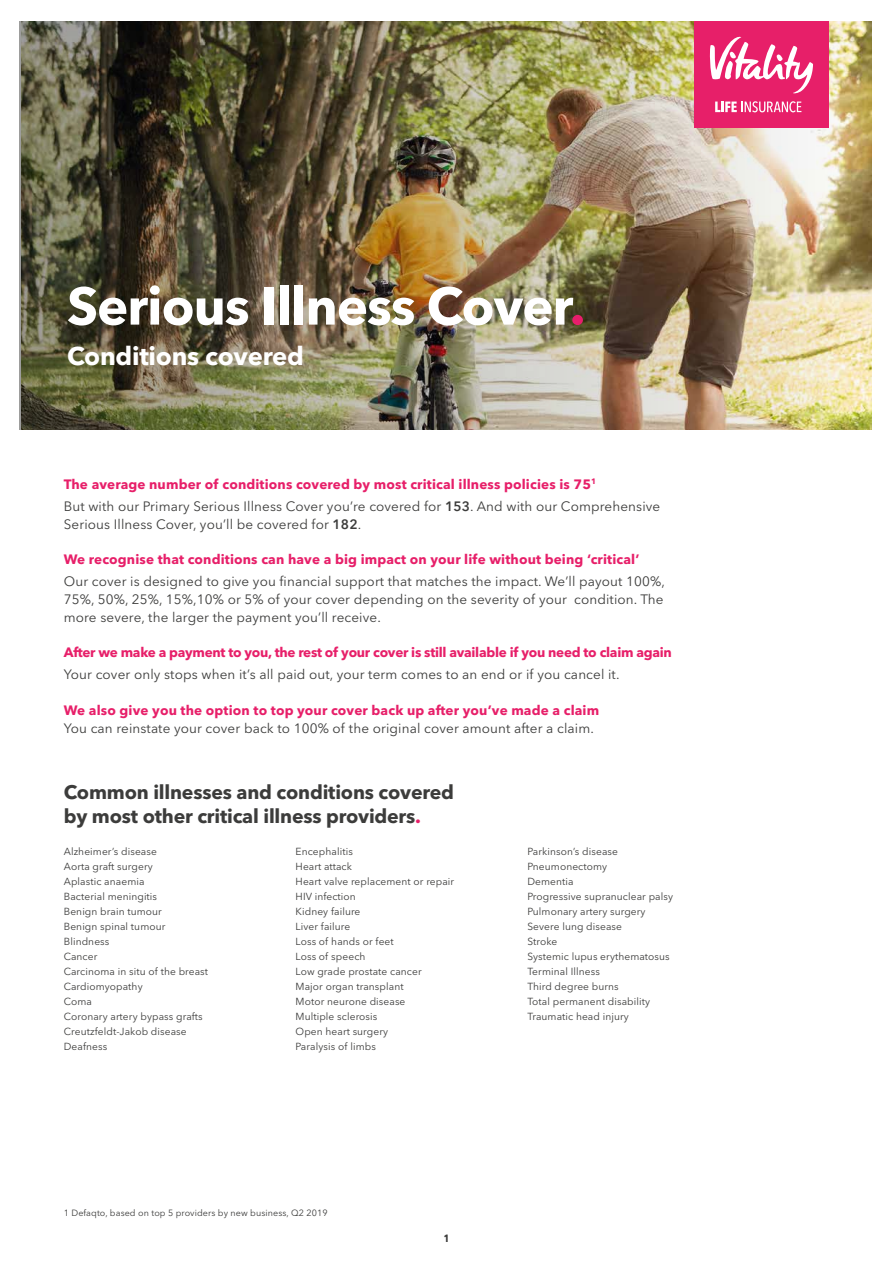
<style>
.page{position:relative;width:893px;height:1263px;background:#fff}
.page>*{position:absolute;margin:0;border:0;box-sizing:border-box;transform-origin:0 0}
.t1{font:700 52.5px "Avenir Next LT Pro";letter-spacing:-.02em;color:#fff}
.t2{font:700 25.5px "Avenir Next LT Pro";letter-spacing:-.01em;color:#fff}
.t3{font:700 19.5px/24px "Avenir Next LT Pro";letter-spacing:-.01em;color:#3c3c3b}
.t4{font:13.5px/18px "Avenir Next LT Pro";letter-spacing:.01em;color:#3c3c3b}
.t5{font:700 13.5px "Avenir Next LT Pro";letter-spacing:.01em;color:#e71f69}
.t6{font:700 13.5px "Avenir Next LT Pro";letter-spacing:-.02em;color:#e71f69}
.t7{font:700 condensed 10.5px "Avenir Next LT Pro";color:#3c3c3b}
.t8{font:10.2px/15px "Avenir Next LT Pro";letter-spacing:.01em;color:#3c3c3b}
.t9{font:9px "Avenir Next LT Pro";letter-spacing:.01em;color:#3c3c3b}
.s1{color:#e71e6c}
.s2{font-weight:700;color:#e71f69}
.s3{font-weight:600}
.s4{color:#e71f69}
</style>
<div class="page">
<img style="left:19px;top:21px;width:853px;height:408px">
<div style="left:694px;top:21px;width:135px;height:107px;background:#e71f69"></div>
<svg style="left:709px;top:36px;width:104px;height:58px"></svg>
<svg style="left:715px;top:101px;width:86px;height:11px"></svg>
<h1 class="t1" style="left:67px;top:274px;width:520px">Serious Illness Cover<span class="s1">.</span></h1>
<h2 class="t2" style="left:67px;top:341px;width:238px">Conditions covered</h2>
<h3 class="t4" style="left:64px;top:473px;width:598px;line-height:22.2px"><span class="s2">The average number of conditions covered by most critical illness policies is 75</span><sup>1<br></sup>But with our Primary Serious Illness Cover you’re covered for <span class="s3">153</span>. And with our Comprehensive</h3>
<h3 class="t4" style="left:64px;top:515px;width:299px">Serious Illness Cover, you’ll be covered for <span class="s3">182</span>.</h3>
<h3 class="t5" style="left:64px;top:551px;width:577px">We recognise that conditions can have a big impact on your life without being ‘critical’</h3>
<h3 class="t4" style="left:64px;top:572px;width:603px;text-align:justify">Our cover is designed to give you financial support that matches the impact. We’ll payout 100%, 75%, 50%, 25%, 15%,10% or 5% of your cover depending on the severity of your condition. The more severe, the larger the payment you’ll receive.</h3>
<h3 class="t6" style="left:64px;top:644px;width:609px">After we make a payment to you, the rest of your cover is still available if you need to claim again</h3>
<h3 class="t4" style="left:64px;top:666px;width:557px">Your cover only stops when it’s all paid out, your term comes to an end or if you cancel it.</h3>
<h3 class="t5" style="left:64px;top:702px;width:537px">We also give you the option to top your cover back up after you’ve made a claim</h3>
<h3 class="t4" style="left:64px;top:720px;width:532px">You can reinstate your cover back to 100% of the original cover amount after a claim.</h3>
<h3 class="t3" style="left:64px;top:780px;width:392px">Common illnesses and conditions covered by most other critical illness providers<span class="s4">.</span></h3>
<p class="t8" style="left:64px;top:844px;width:146px">Alzheimer’s disease<br>Aorta graft surgery<br>Aplastic anaemia<br>Bacterial meningitis<br>Benign brain tumour<br>Benign spinal tumour<br>Blindness<br>Cancer<br>Carcinoma in situ of the breast<br>Cardiomyopathy<br>Coma<br>Coronary artery bypass grafts<br>Creutzfeldt-Jakob disease<br>Deafness</p>
<p class="t8" style="left:296px;top:844px;width:160px">Encephalitis<br>Heart attack<br>Heart valve replacement or repair<br>HIV infection<br>Kidney failure<br>Liver failure<br>Loss of hands or feet<br>Loss of speech<br>Low grade prostate cancer<br>Major organ transplant<br>Motor neurone disease<br>Multiple sclerosis<br>Open heart surgery<br>Paralysis of limbs</p>
<p class="t8" style="left:527px;top:844px;width:147px">Parkinson’s disease<br>Pneumonectomy<br>Dementia<br>Progressive supranuclear palsy<br>Pulmonary artery surgery<br>Severe lung disease<br>Stroke<br>Systemic lupus erythematosus<br>Terminal Illness<br>Third degree burns<br>Total permanent disability<br>Traumatic head injury</p>
<p class="t9" style="left:64px;top:1207px;width:265px">1 Defaqto, based on top 5 providers by new business, Q2 2019</p>
<p class="t7" style="left:444px;top:1231px;width:7px">1</p>
</div>
